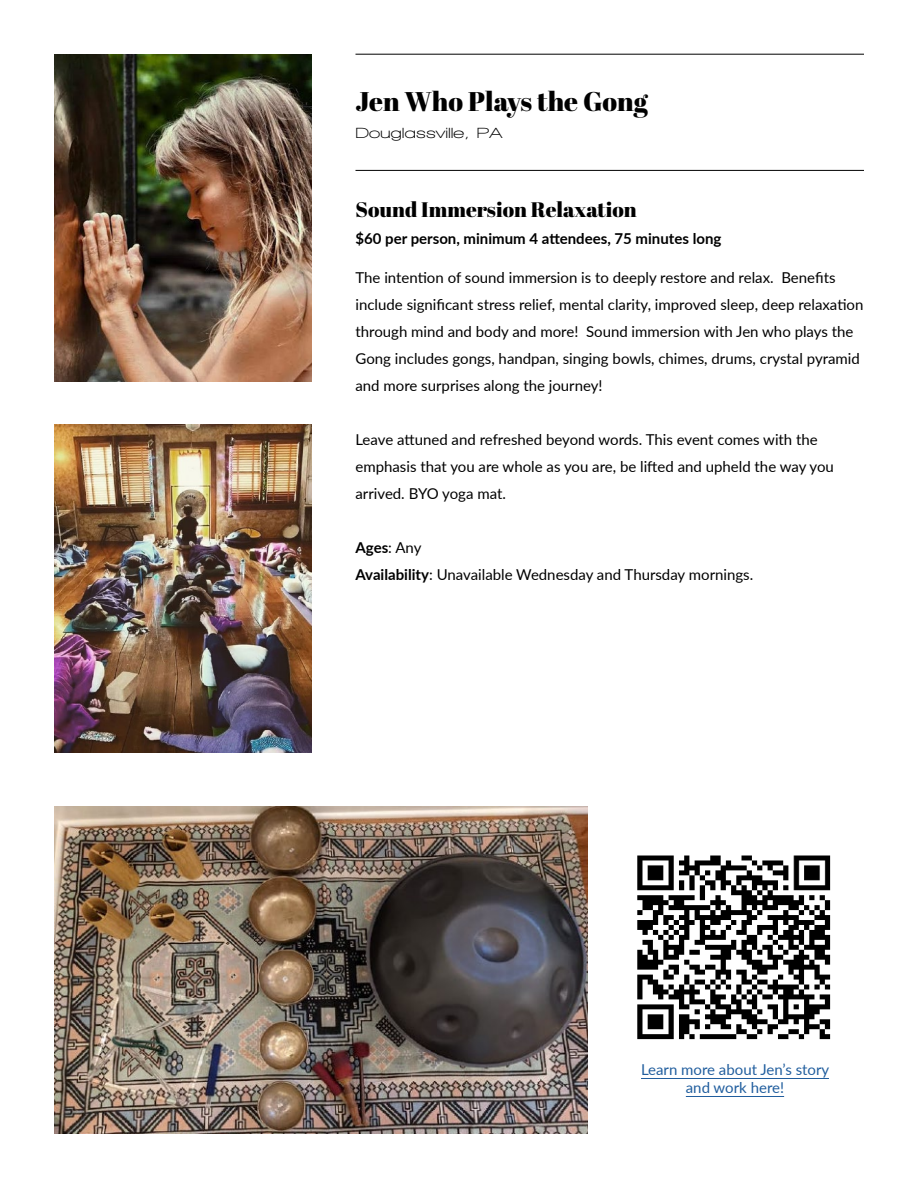
<style>
.page{position:relative;width:918px;height:1188px;background:#fff}
.page>*{position:absolute;margin:0;border:0;box-sizing:border-box;transform-origin:0 0}
.t1{font:27px "Abril Fatface";color:#000}
.t2{font:21px "Abril Fatface";color:#000}
.t3{font:15px/27px "Lato";color:#000}
.t4{font:700 15px "Lato";color:#000}
.t5{font:15px/18px "Lato";color:#215e9e;text-align:center}
.t6{font:700 15px "Walkway Expand";color:#000}
.s1{font-weight:700}
</style>
<div class="page">
<img style="left:54px;top:54px;width:258px;height:328px">
<img style="left:54px;top:424px;width:258px;height:328px">
<img style="left:54px;top:806px;width:534px;height:328px">
<hr style="left:356px;top:170px;width:508px;height:1px;background:#000">
<hr style="left:356px;top:54px;width:508px;height:1px;background:#000">
<img style="left:637px;top:855px;width:194px;height:185px">
<hr style="left:641px;top:1078px;width:188px;height:1px;background:#215e9e">
<hr style="left:686px;top:1096px;width:98px;height:1px;background:#215e9e">
<h1 class="t1" style="left:356px;top:82px;width:294px">Jen Who Plays the Gong</h1>
<p class="t6" style="left:356px;top:125px;width:148px">Douglassville, PA</p>
<h2 class="t2" style="left:356px;top:194px;width:283px">Sound Immersion Relaxation</h2>
<p class="t4" style="left:356px;top:227px;width:367px">$60 per person, minimum 4 attendees, 75 minutes long</p>
<p class="t3" style="left:356px;top:263px;width:509px">The intention of sound immersion is to deeply restore and relax. Benefits include significant stress relief, mental clarity, improved sleep, deep relaxation through mind and body and more! Sound immersion with Jen who plays the Gong includes gongs, handpan, singing bowls, chimes, drums, crystal pyramid and more surprises along the journey!</p>
<p class="t3" style="left:356px;top:425px;width:480px">Leave attuned and refreshed beyond words. This event comes with the emphasis that you are whole as you are, be lifted and upheld the way you arrived. BYO yoga mat.</p>
<p class="t3" style="left:356px;top:533px;width:399px"><span class="s1">Ages</span>: Any<br><span class="s1">Availability</span>: Unavailable Wednesday and Thursday mornings.</p>
<p class="t5" style="left:641px;top:1060px;width:190px">Learn more about Jen’s story and work here!</p>
</div>
